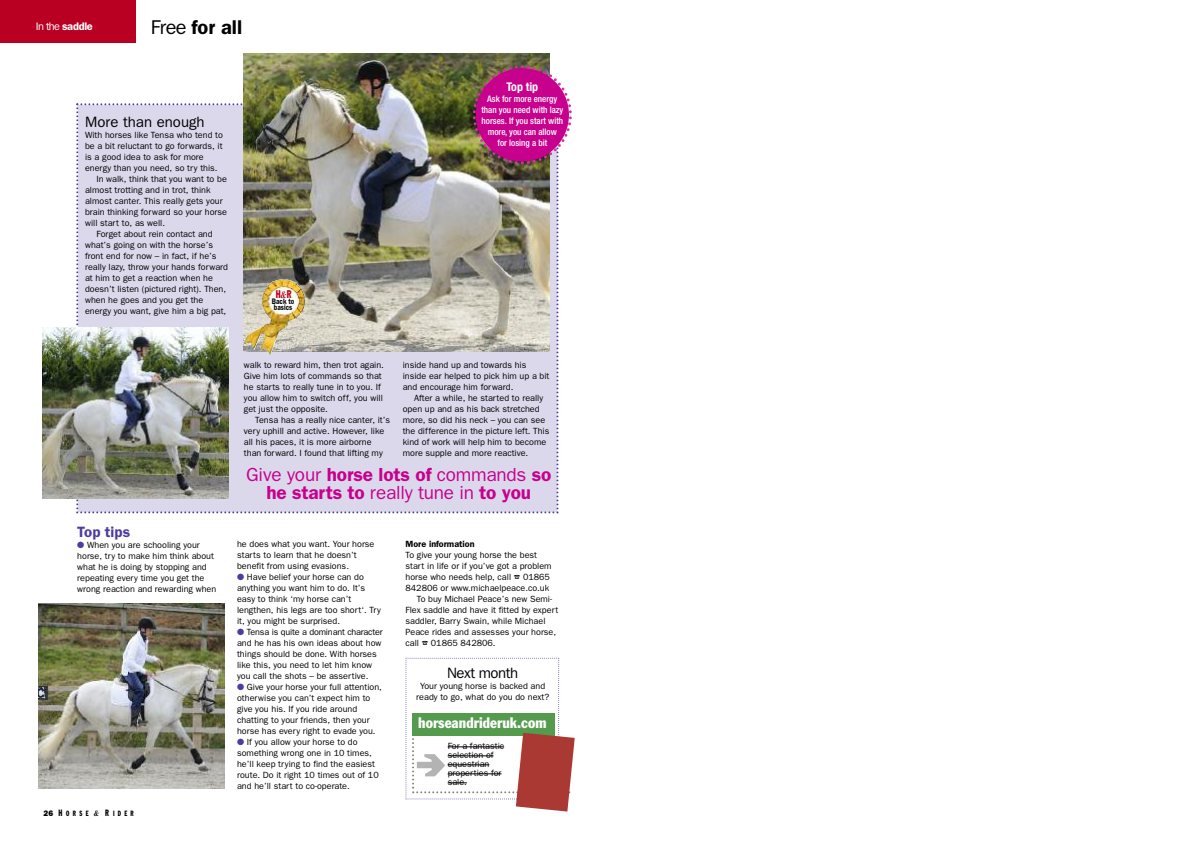
<style>
.page{position:relative;width:1191px;height:842px;background:#fff}
.page>*{position:absolute;margin:0;border:0;box-sizing:border-box;transform-origin:0 0}
.t1{font:600 20px "Franklin Gothic";color:#000}
.t2{font:19px/18px "Franklin Gothic";letter-spacing:-.01em;color:#c7008d;text-align:center}
.t3{font:condensed 15px "Franklin Gothic";color:#fff}
.t4{font:15px "Franklin Gothic";color:#000}
.t5{font:15px "Franklin Gothic";letter-spacing:-.03em;color:#000}
.t6{font:600 15px "Franklin Gothic";color:#4e3b9f}
.t7{font:700 condensed 12px "Helvetica Neue";color:#fff}
.t8{font:600 11px "Franklin Gothic";letter-spacing:-.025em;color:#fff}
.t9{font:condensed 11px "Franklin Gothic";color:#b80016;scale:.75 1}
.t10{font:9px/11px "Franklin Gothic";color:#000}
.t11{font:500 condensed 9px/11px "Helvetica Neue";color:#fff;text-align:center}
.t12{font:600 9px "Franklin Gothic";color:#000}
.t13{font:600 8px/6px "Franklin Gothic";color:#000;scale:.8 1}
.t14{font:condensed 7.5px "Franklin Gothic";letter-spacing:.595em;color:#000;scale:.75 1}
.s1{font-weight:400}
.s2{font-family:"Bodoni";font-weight:700;font-style:italic;font-stretch:normal;font-size:10px}
.s3{font-weight:600}
.s4{color:#4e3b9f}
.s5{font-weight:800;font-stretch:normal;font-size:8px}
.s6{font-size:9px}
.s7{font-family:"Bodoni";font-weight:700;font-style:italic;font-stretch:normal;font-size:8.5px}
</style>
<div class="page">
<div style="left:0;top:0;width:135px;height:43px;background:#b90023"></div>
<img style="left:43px;top:327px;width:33px;height:172px">
<img style="left:244px;top:53px;width:305px;height:11px">
<img style="left:76px;top:64px;width:496px;height:449px">
<svg style="left:405px;top:658px;width:170px;height:153px"></svg>
<img style="left:38px;top:604px;width:187px;height:184px">
<p class="t8" style="left:36px;top:20px;width:58px"><span class="s1">In the</span> saddle</p>
<h1 class="t1" style="left:151px;top:15px;width:93px"><span class="s1">Free</span> for all</h1>
<h3 class="t4" style="left:85px;top:113px;width:121px">More than enough</h3>
<p class="t10" style="left:85px;top:130px;width:139px">With horses like Tensa who tend to</p>
<p class="t10" style="left:85px;top:141px;width:139px">be a bit reluctant to go forwards, it</p>
<p class="t10" style="left:85px;top:152px;width:120px">is a good idea to ask for more</p>
<p class="t10" style="left:85px;top:163px;width:134px">energy than you need, so try this.</p>
<p class="t10" style="left:96px;top:174px;width:132px">In walk, think that you want to be</p>
<p class="t10" style="left:85px;top:185px;width:127px">almost trotting and in trot, think</p>
<p class="t10" style="left:85px;top:196px;width:139px">almost canter. This really gets your</p>
<p class="t10" style="left:85px;top:207px;width:143px">brain thinking forward so your horse</p>
<p class="t10" style="left:85px;top:218px;width:81px">will start to, as well.</p>
<p class="t10" style="left:96px;top:229px;width:118px">Forget about rein contact and</p>
<p class="t10" style="left:85px;top:240px;width:129px">what’s going on with the horse’s</p>
<p class="t10" style="left:85px;top:251px;width:133px">front end for now – in fact, if he’s</p>
<p class="t10" style="left:85px;top:262px;width:144px">really lazy, throw your hands forward</p>
<p class="t10" style="left:85px;top:273px;width:129px">at him to get a reaction when he</p>
<p class="t10" style="left:85px;top:284px;width:143px">doesn’t listen (pictured right). Then,</p>
<p class="t10" style="left:85px;top:295px;width:120px">when he goes and you get the</p>
<p class="t10" style="left:85px;top:306px;width:143px">energy you want, give him a big pat,</p>
<p class="t9" style="left:276px;top:290px;width:22px">H<span class="s2">&amp;</span>R</p>
<p class="t13" style="left:272px;top:299px;width:30px">Back to basics</p>
<h3 class="t7" style="left:506px;top:80px;width:33px">Top tip</h3>
<p class="t11" style="left:481px;top:94px;width:83px">Ask for more energy than you need with lazy horses. If you start with more, you can allow<br>for losing a bit</p>
<p class="t10" style="left:244px;top:359px;width:142px">walk to reward him, then trot again.<br>Give him lots of commands so that he starts to really tune in to you. If you allow him to switch off, you will get just the opposite.</p>
<p class="t10" style="left:244px;top:414px;width:148px;text-indent:11px">Tensa has a really nice canter, it’s very uphill and active. However, like all his paces, it is more airborne than forward. I found that lifting my</p>
<p class="t10" style="left:403px;top:359px;width:148px">inside hand up and towards his inside ear helped to pick him up a bit and encourage him forward.</p>
<p class="t10" style="left:403px;top:392px;width:148px;text-indent:11px">After a while, he started to really open up and as his back stretched more, so did his neck – you can see the difference in the picture left. This kind of work will help him to become more supple and more reactive.</p>
<h2 class="t2" style="left:246px;top:465px;width:306px">Give your <span class="s3">horse lots of</span> commands <span class="s3">so he starts to</span> really tune in <span class="s3">to you</span></h2>
<h3 class="t6" style="left:77px;top:522px;width:54px">Top tips</h3>
<p class="t10" style="left:77px;top:539px;width:140px"><span class="s4">●</span> When you are schooling your horse, try to make him think about what he is doing by stopping and repeating every time you get the wrong reaction and rewarding when</p>
<p class="t10" style="left:237px;top:538px;width:139px">he does what you want. Your horse starts to learn that he doesn’t benefit from using evasions.</p>
<p class="t10" style="left:237px;top:571px;width:145px"><span class="s4">●</span> Have belief your horse can do anything you want him to do. It’s easy to think ‘my horse can’t lengthen, his legs are too short‘. Try it, you might be surprised.</p>
<p class="t10" style="left:237px;top:626px;width:147px"><span class="s4">●</span> Tensa is quite a dominant character and he has his own ideas about how things should be done. With horses like this, you need to let him know you call the shots – be assertive.</p>
<p class="t10" style="left:237px;top:681px;width:146px"><span class="s4">●</span> Give your horse your full attention, otherwise you can’t expect him to give you his. If you ride around chatting to your friends, then your horse has every right to evade you.</p>
<p class="t10" style="left:237px;top:736px;width:143px"><span class="s4">●</span> If you allow your horse to do something wrong one in 10 times, he’ll keep trying to find the easiest route. Do it right 10 times out of 10 and he’ll start to co-operate.</p>
<p class="t14" style="left:44px;top:811px;width:122px"><span class="s5">26</span><span class="s6">H</span>ORSE <span class="s7">&amp;</span> <span class="s6">R</span> IDER</p>
<p class="t12" style="left:405px;top:539px;width:71px">More information</p>
<p class="t10" style="left:405px;top:549px;width:133px">To give your young horse the best</p>
<p class="t10" style="left:405px;top:560px;width:148px">start in life or if you’ve got a problem</p>
<p class="t10" style="left:405px;top:571px;width:146px">horse who needs help, call ☎ 01865</p>
<p class="t10" style="left:405px;top:582px;width:145px">842806 or www.michaelpeace.co.uk</p>
<p class="t10" style="left:417px;top:593px;width:137px">To buy Michael Peace’s new Semi-</p>
<p class="t10" style="left:405px;top:604px;width:154px">Flex saddle and have it fitted by expert</p>
<p class="t10" style="left:405px;top:615px;width:141px">saddler, Barry Swain, while Michael</p>
<p class="t10" style="left:405px;top:626px;width:152px">Peace rides and assesses your horse,</p>
<p class="t10" style="left:405px;top:637px;width:92px">call ☎ 01865 842806.</p>
<h3 class="t5" style="left:447px;top:664px;width:73px">Next month</h3>
<p class="t10" style="left:416px;top:680px;width:134px;text-align:center">Your young horse is backed and ready to go, what do you do next?</p>
<h3 class="t3" style="left:418px;top:717px;width:130px">horseandrideruk.com</h3>
<p class="t10" style="left:448px;top:741px;width:58px;line-height:9px">For a fantastic selection of equestrian properties for sale.</p>
</div>
